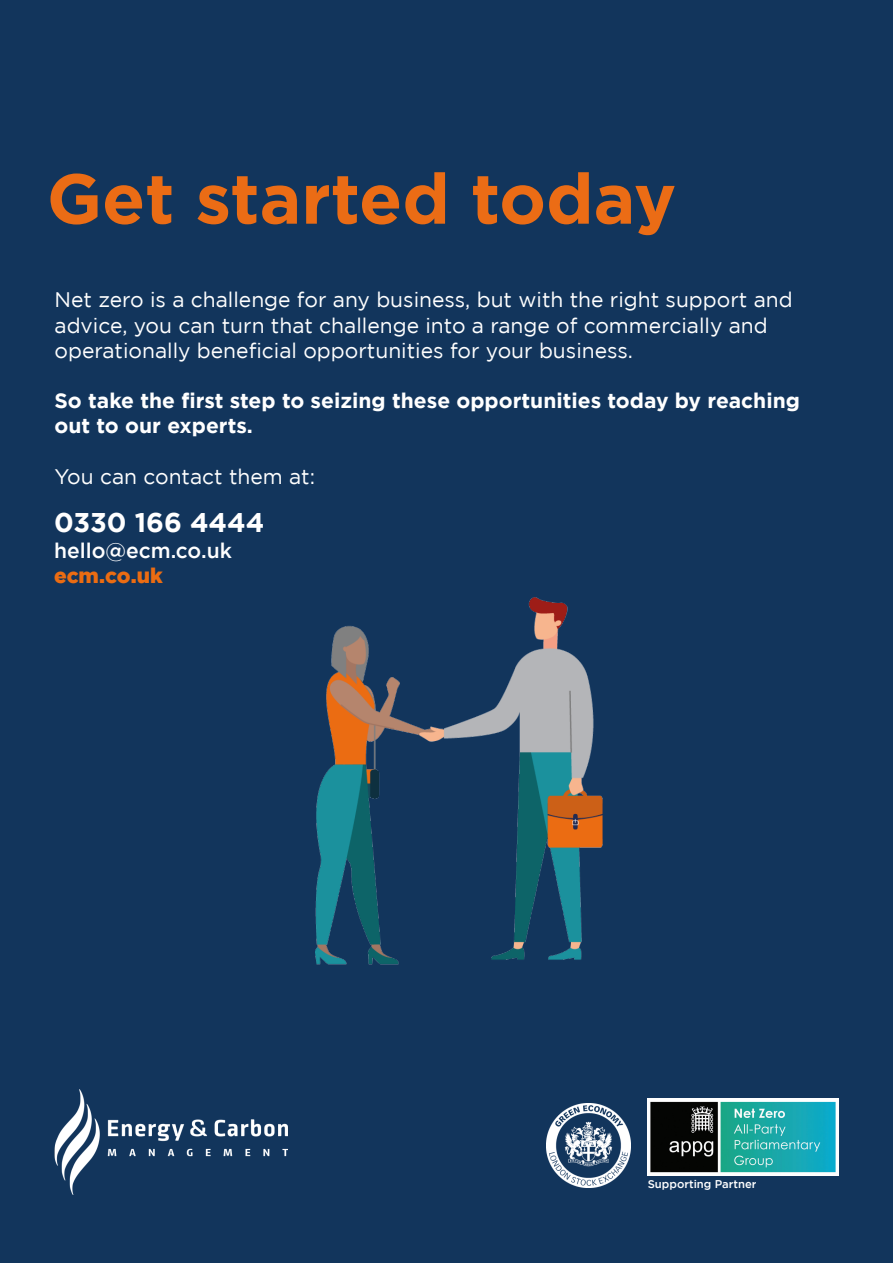
<style>
.page{position:relative;width:893px;height:1263px;background:#12355c}
.page>*{position:absolute;margin:0;border:0;box-sizing:border-box;transform-origin:0 0}
.t1{font:700 70.5px "Gotham";color:#eb6c15}
.t2{font:700 27px "Gotham";color:#fff}
.t3{font:21px/25.2px "Gotham";color:#fff}
.t4{font:700 21px/25.2px "Gotham";color:#fff}
.t5{font:500 21px "Gotham";color:#fff}
.t6{font:900 21px "Gotham";color:#eb6c12}
.t7{font:500 11.25px "Gotham";color:#fff}
</style>
<div class="page">
<img style="left:546px;top:1103px;width:85px;height:84px">
<img style="left:648px;top:1098px;width:191px;height:78px">
<img style="left:54px;top:1089px;width:234px;height:106px">
<img style="left:315px;top:597px;width:288px;height:368px">
<h1 class="t1" style="left:47px;top:158px;width:631px">Get started today</h1>
<p class="t3" style="left:55px;top:287px;width:740px">Net zero is a challenge for any business, but with the right support and advice, you can turn that challenge into a range of commercially and operationally beneficial opportunities for your business.</p>
<p class="t4" style="left:55px;top:388px;width:747px">So take the first step to seizing these opportunities today by reaching out to our experts.</p>
<p class="t3" style="left:55px;top:463px;width:262px">You can contact them at:</p>
<p class="t2" style="left:54px;top:507px;width:212px">0330 166 4444</p>
<p class="t5" style="left:54px;top:538px;width:179px">hello@ecm.co.uk</p>
<p class="t6" style="left:54px;top:564px;width:110px">ecm.co.uk</p>
<p class="t7" style="left:648px;top:1177px;width:110px">Supporting Partner</p>
</div>
